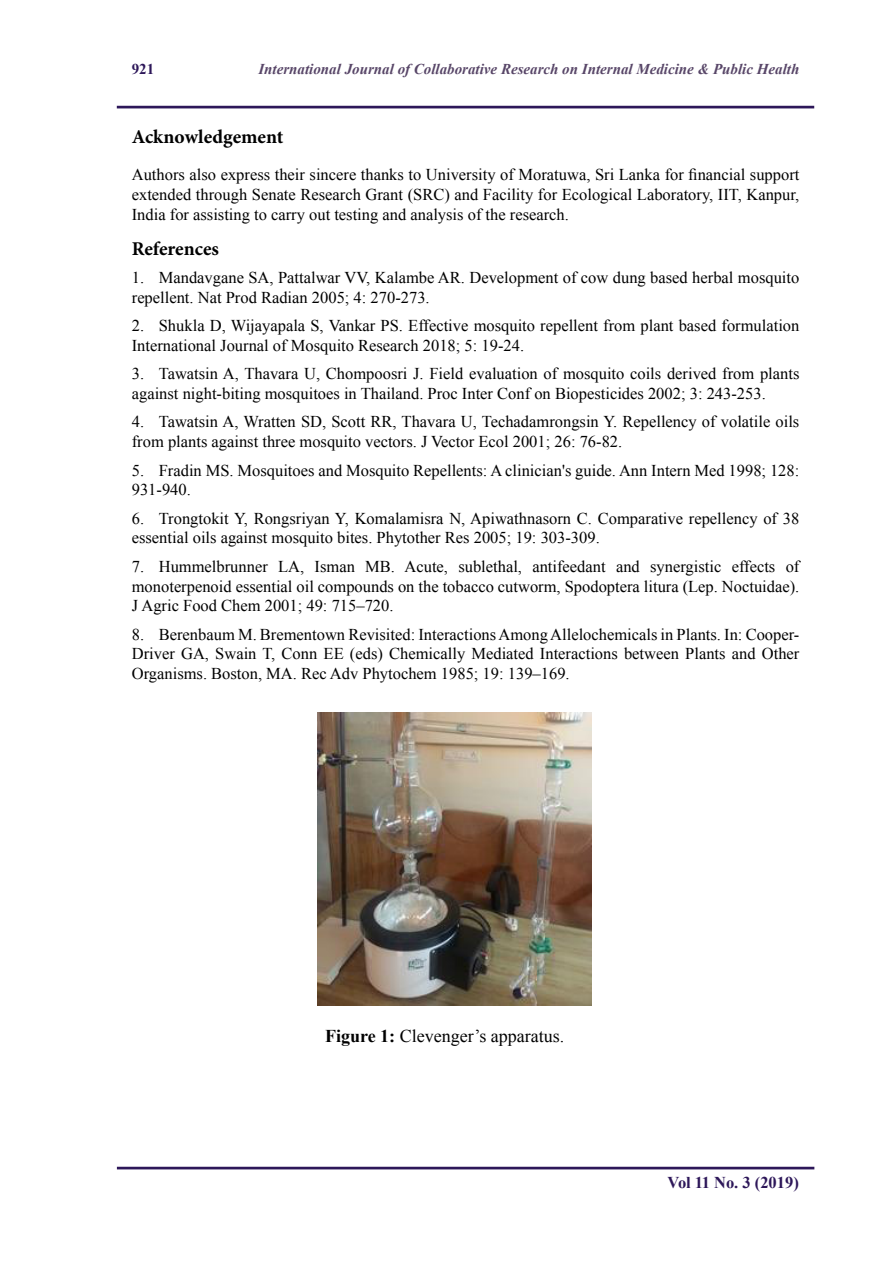
<style>
.page{position:relative;width:893px;height:1263px;background:#fff}
.page>*{position:absolute;margin:0;border:0;box-sizing:border-box;transform-origin:0 0}
.t1{font:700 19.5px "Minion Pro";color:#000}
.t2{font:18px "Times New Roman";color:#000}
.t3{font:16.5px/19.8px "Times New Roman";color:#000}
.t4{font:700 16.5px "Times New Roman";color:#2d1759}
.t5{font:italic 700 15px "Times New Roman";color:#584668}
.t6{font:700 15px "Times New Roman";color:#2d1759}
.s1{font-weight:700}
</style>
<div class="page">
<hr style="left:117px;top:106px;width:697px;height:2px;background:#2d1759">
<hr style="left:117px;top:1167px;width:697px;height:2px;background:#2d1759">
<img style="left:318px;top:713px;width:273px;height:292px">
<p class="t6" style="left:132px;top:59px;width:24px">921</p>
<p class="t5" style="left:258px;top:58px;width:542px">International Journal of Collaborative Research on Internal Medicine &amp; Public Health</p>
<p class="t1" style="left:132px;top:123px;width:153px">Acknowledgement</p>
<p class="t3" style="left:132px;top:165px;width:669px;text-align:justify">Authors also express their sincere thanks to University of Moratuwa, Sri Lanka for financial support extended through Senate Research Grant (SRC) and Facility for Ecological Laboratory, IIT, Kanpur, India for assisting to carry out testing and analysis of the research.</p>
<p class="t1" style="left:132px;top:235px;width:89px">References</p>
<p class="t3" style="left:132px;top:267px;width:669px">1. Mandavgane SA, Pattalwar VV, Kalambe AR. Development of cow dung based herbal mosquito repellent. Nat Prod Radian 2005; 4: 270-273.</p>
<p class="t3" style="left:132px;top:316px;width:669px">2. Shukla D, Wijayapala S, Vankar PS. Effective mosquito repellent from plant based formulation<br>International Journal of Mosquito Research 2018; 5: 19-24.</p>
<p class="t3" style="left:132px;top:364px;width:669px">3. Tawatsin A, Thavara U, Chompoosri J. Field evaluation of mosquito coils derived from plants against night-biting mosquitoes in Thailand. Proc Inter Conf on Biopesticides 2002; 3: 243-253.</p>
<p class="t3" style="left:132px;top:412px;width:669px">4. Tawatsin A, Wratten SD, Scott RR, Thavara U, Techadamrongsin Y. Repellency of volatile oils from plants against three mosquito vectors. J Vector Ecol 2001; 26: 76-82.</p>
<p class="t3" style="left:132px;top:460px;width:669px">5. Fradin MS. Mosquitoes and Mosquito Repellents: A clinician's guide. Ann Intern Med 1998; 128:<br>931-940.</p>
<p class="t3" style="left:132px;top:508px;width:669px">6. Trongtokit Y, Rongsriyan Y, Komalamisra N, Apiwathnasorn C. Comparative repellency of 38 essential oils against mosquito bites. Phytother Res 2005; 19: 303-309.</p>
<p class="t3" style="left:132px;top:556px;width:669px;text-align:justify">7. Hummelbrunner LA, Isman MB. Acute, sublethal, antifeedant and synergistic effects of monoterpenoid essential oil compounds on the tobacco cutworm, Spodoptera litura (Lep. Noctuidae).<br>J Agric Food Chem 2001; 49: 715–720.</p>
<p class="t3" style="left:132px;top:624px;width:669px;text-align:justify">8. Berenbaum M. Brementown Revisited: Interactions Among Allelochemicals in Plants. In: Cooper-Driver GA, Swain T, Conn EE (eds) Chemically Mediated Interactions between Plants and Other Organisms. Boston, MA. Rec Adv Phytochem 1985; 19: 139–169.</p>
<p class="t2" style="left:325px;top:1024px;width:241px"><span class="s1">Figure 1:</span> Clevenger’s apparatus.</p>
<p class="t4" style="left:668px;top:1171px;width:133px">Vol 11 No. 3 (2019)</p>
</div>
